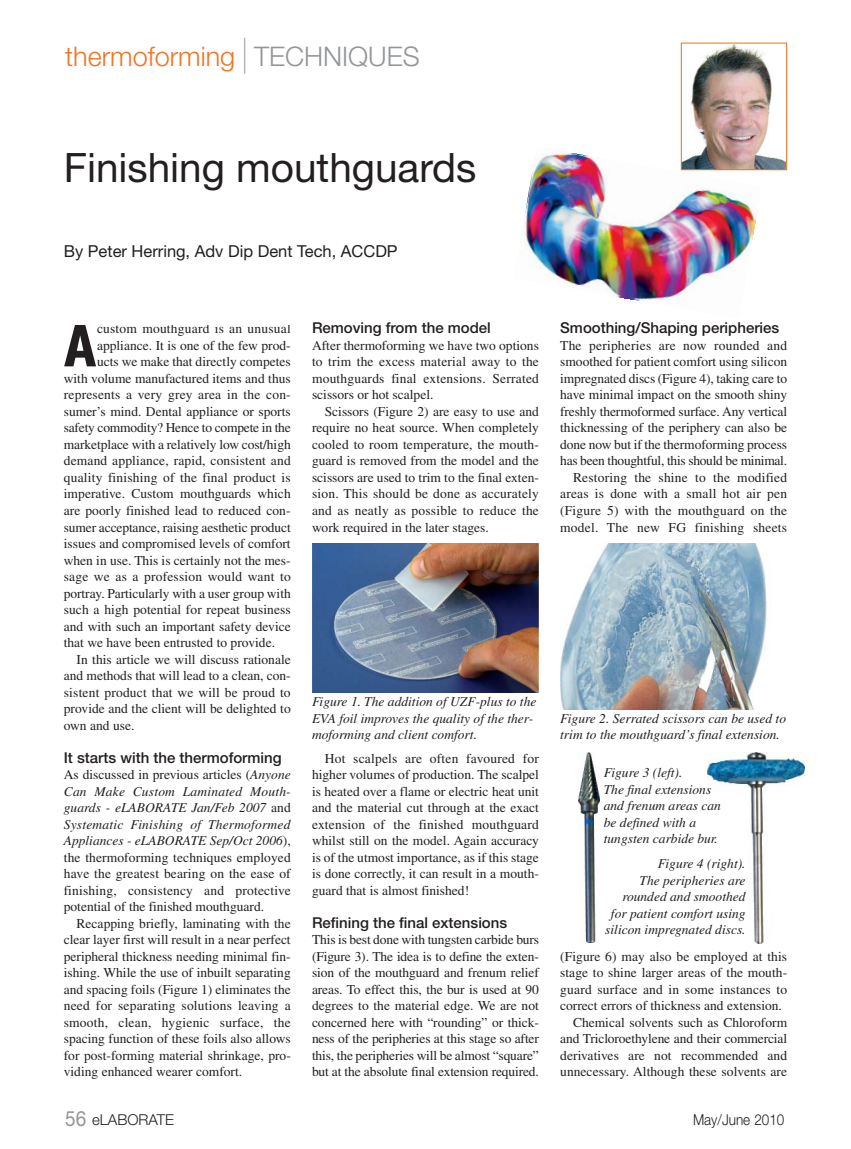
<style>
.page{position:relative;width:851px;height:1149px;background:#fff}
.page>*{position:absolute;margin:0;border:0;box-sizing:border-box;transform-origin:0 0}
.t1{font:700 condensed 61.35px "Gill Sans";color:#231f20}
.t2{font:40.5px "Helvetica Neue";color:#231f20}
.t3{font:300 27px "Helvetica Neue";color:#f37323}
.t4{font:16.5px "Helvetica Neue";color:#231f20}
.t5{font:500 15px "Helvetica Neue";color:#231f20}
.t6{font:300 15px "Helvetica Neue";color:#231f20;scale:.9 1}
.t7{font:300 15px "Helvetica Neue";color:#231f20}
.t8{font:13.5px/16.5px "Times";color:#231f20;text-align:justify}
.t9{font:italic 13.5px/16.5px "Times";color:#231f20}
.s1{font-size:36px;color:#939598}
.s2{color:#939598}
.s3{font-style:italic}
.s4{font-weight:400;font-size:21px;color:#939598}
</style>
<div class="page">
<img style="left:690px;top:45px;width:95px;height:123px">
<div style="left:680px;top:43px;width:107px;height:127px;border:1px solid #f37323"></div>
<img style="left:312px;top:543px;width:227px;height:149px">
<img style="left:560px;top:543px;width:207px;height:166px">
<img style="left:578px;top:752px;width:21px;height:190px">
<img style="left:707px;top:752px;width:97px;height:190px">
<img style="left:525px;top:147px;width:235px;height:154px">
<h3 class="t3" style="left:65px;top:46px;width:356px">thermoforming <span class="s1">|</span> <span class="s2">TECHNIQUES</span></h3>
<h2 class="t2" style="left:64px;top:153px;width:414px">Finishing mouthguards</h2>
<p class="t4" style="left:64px;top:245px;width:335px">By Peter Herring, Adv Dip Dent Tech, ACCDP</p>
<h1 class="t1" style="left:64px;top:324px;width:34px">A</h1>
<p class="t8" style="left:97px;top:322px;width:195px">custom mouthguard is an unusual</p>
<p class="t8" style="left:97px;top:338px;width:195px">appliance. It is one of the few prod-</p>
<p class="t8" style="left:97px;top:355px;width:195px">ucts we make that directly competes</p>
<p class="t8" style="left:64px;top:371px;width:228px">with volume manufactured items and thus</p>
<p class="t8" style="left:64px;top:388px;width:228px">represents a very grey area in the con-</p>
<p class="t8" style="left:64px;top:404px;width:228px">sumer’s mind. Dental appliance or sports</p>
<p class="t8" style="left:64px;top:421px;width:228px">safety commodity? Hence to compete in the</p>
<p class="t8" style="left:64px;top:437px;width:228px">marketplace with a relatively low cost/high</p>
<p class="t8" style="left:64px;top:454px;width:228px">demand appliance, rapid, consistent and</p>
<p class="t8" style="left:64px;top:470px;width:228px">quality finishing of the final product is</p>
<p class="t8" style="left:64px;top:487px;width:228px">imperative. Custom mouthguards which</p>
<p class="t8" style="left:64px;top:503px;width:228px">are poorly finished lead to reduced con-</p>
<p class="t8" style="left:64px;top:520px;width:228px">sumer acceptance, raising aesthetic product</p>
<p class="t8" style="left:64px;top:536px;width:228px">issues and compromised levels of comfort</p>
<p class="t8" style="left:64px;top:553px;width:228px">when in use. This is certainly not the mes-</p>
<p class="t8" style="left:64px;top:569px;width:228px">sage we as a profession would want to</p>
<p class="t8" style="left:64px;top:586px;width:228px">portray. Particularly with a user group with</p>
<p class="t8" style="left:64px;top:602px;width:228px">such a high potential for repeat business</p>
<p class="t8" style="left:64px;top:619px;width:228px">and with such an important safety device</p>
<p class="t8" style="left:64px;top:635px;width:213px">that we have been entrusted to provide.</p>
<p class="t8" style="left:77px;top:652px;width:216px">In this article we will discuss rationale</p>
<p class="t8" style="left:64px;top:668px;width:228px">and methods that will lead to a clean, con-</p>
<p class="t8" style="left:64px;top:685px;width:228px">sistent product that we will be proud to</p>
<p class="t8" style="left:64px;top:701px;width:228px">provide and the client will be delighted to</p>
<p class="t8" style="left:64px;top:718px;width:72px">own and use.</p>
<p class="t5" style="left:64px;top:751px;width:219px">It starts with the thermoforming</p>
<p class="t8" style="left:64px;top:767px;width:228px">As discussed in previous articles (<span class="s3">Anyone Can Make Custom Laminated Mouth&shy;guards - eLABORATE Jan/Feb 2007</span> and <span class="s3">Systematic Finishing of Thermoformed Appliances - eLABORATE Sep/Oct 2006</span>), the thermoforming techniques employed have the greatest bearing on the ease of finishing, consistency and protective potential of the finished mouthguard.</p>
<p class="t8" style="left:64px;top:916px;width:228px;text-indent:13px">Recapping briefly, laminating with the clear layer first will result in a near perfect peripheral thickness needing minimal fin&shy;ishing. While the use of inbuilt separating and spacing foils (Figure 1) eliminates the need for separating solutions leaving a smooth, clean, hygienic surface, the spacing function of these foils also allows for post-forming material shrinkage, pro&shy;viding enhanced wearer comfort.</p>
<p class="t5" style="left:312px;top:322px;width:180px">Removing from the model</p>
<p class="t8" style="left:312px;top:338px;width:228px">After thermoforming we have two options to trim the excess material away to the mouthguards final extensions. Serrated scissors or hot scalpel.</p>
<p class="t8" style="left:312px;top:404px;width:228px;text-indent:13px">Scissors (Figure 2) are easy to use and require no heat source. When completely cooled to room temperature, the mouth&shy;guard is removed from the model and the scissors are used to trim to the final exten&shy;sion. This should be done as accurately and as neatly as possible to reduce the work required in the later stages.</p>
<p class="t9" style="left:312px;top:694px;width:226px">Figure 1. The addition of UZF-plus to the<br>EVA foil improves the quality of the ther&shy;moforming and client comfort.</p>
<p class="t8" style="left:312px;top:751px;width:228px;text-indent:13px">Hot scalpels are often favoured for higher volumes of production. The scalpel is heated over a flame or electric heat unit and the material cut through at the exact extension of the finished mouthguard whilst still on the model. Again accuracy is of the utmost importance, as if this stage is done correctly, it can result in a mouth&shy;guard that is almost finished!</p>
<p class="t5" style="left:312px;top:916px;width:197px">Refining the final extensions</p>
<p class="t8" style="left:312px;top:932px;width:228px">This is best done with tungsten carbide burs (Figure 3). The idea is to define the exten&shy;sion of the mouthguard and frenum relief areas. To effect this, the bur is used at 90 degrees to the material edge. We are not concerned here with “rounding” or thick&shy;ness of the peripheries at this stage so after this, the peripheries will be almost “square” but at the absolute final extension required.</p>
<p class="t5" style="left:560px;top:322px;width:220px">Smoothing/Shaping peripheries</p>
<p class="t8" style="left:560px;top:338px;width:228px;text-align:right">The peripheries are now rounded and smoothed for patient comfort using silicon impregnated discs (Figure 4), taking care to have minimal impact on the smooth shiny freshly thermoformed surface. Any vertical thicknessing of the periphery can also be done now but if the thermoforming process has been thoughtful, this should be minimal.<br>Restoring the shine to the modified areas is done with a small hot air pen (Figure 5) with the mouthguard on the model. The new FG finishing sheets</p>
<p class="t9" style="left:560px;top:710px;width:227px">Figure 2. Serrated scissors can be used to trim to the mouthguard’s final extension.</p>
<p class="t9" style="left:603px;top:765px;width:119px">Figure 3 (left).<br>The final extensions and frenum areas can be defined with a tungsten carbide bur.</p>
<p class="t9" style="left:605px;top:856px;width:142px;text-align:right">Figure 4 (right).<br>The peripheries are rounded and smoothed for patient comfort using silicon impregnated discs.</p>
<p class="t8" style="left:560px;top:949px;width:228px">(Figure 6) may also be employed at this</p>
<p class="t8" style="left:560px;top:965px;width:228px">stage to shine larger areas of the mouth-</p>
<p class="t8" style="left:560px;top:982px;width:228px">guard surface and in some instances to</p>
<p class="t8" style="left:560px;top:998px;width:223px">correct errors of thickness and extension.</p>
<p class="t8" style="left:573px;top:1015px;width:216px">Chemical solvents such as Chloroform</p>
<p class="t8" style="left:560px;top:1031px;width:228px">and Tricloroethylene and their commercial</p>
<p class="t8" style="left:560px;top:1048px;width:228px">derivatives are not recommended and</p>
<p class="t8" style="left:560px;top:1064px;width:228px">unnecessary. Although these solvents are</p>
<p class="t7" style="left:65px;top:1113px;width:110px"><span class="s4">56</span> eLABORATE</p>
<p class="t6" style="left:693px;top:1113px;width:103px">May/June 2010</p>
</div>
